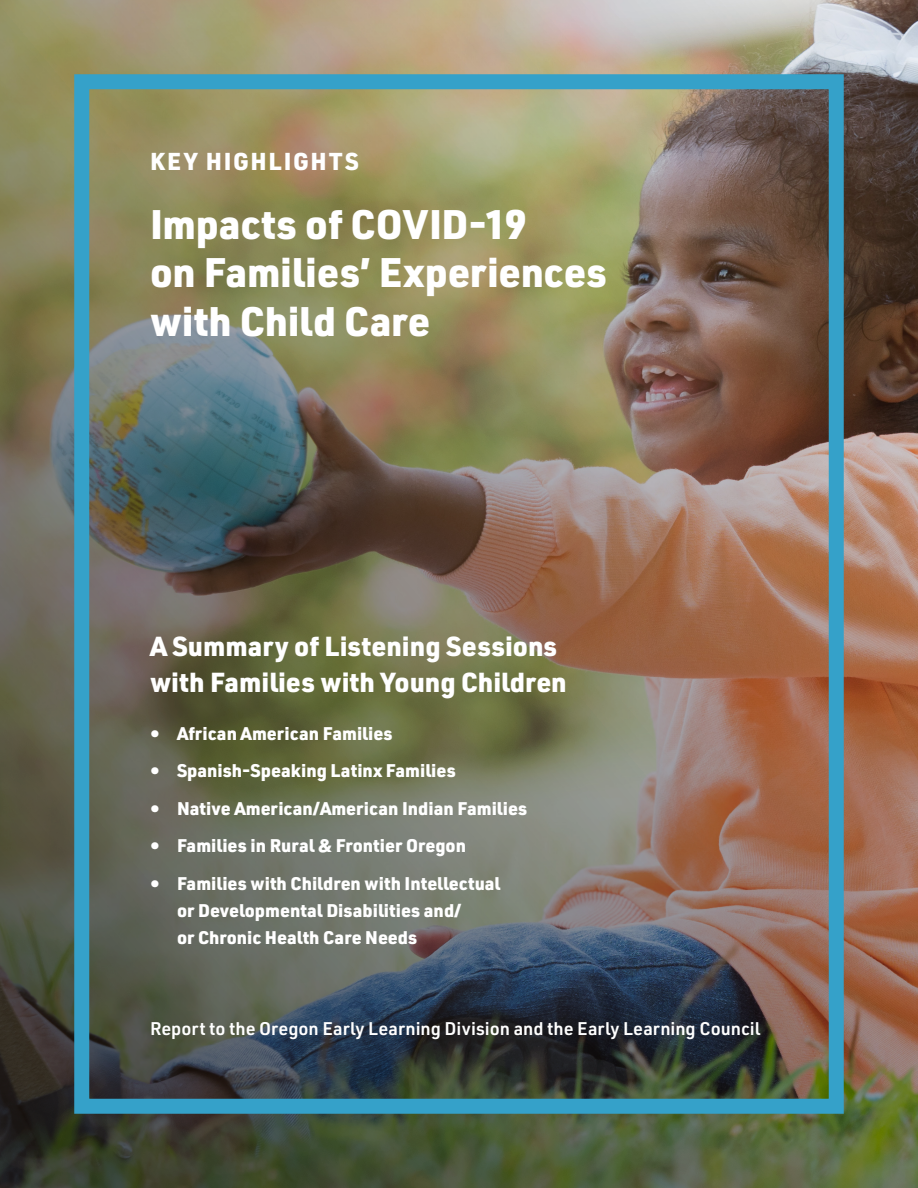
<style>
.page{position:relative;width:918px;height:1188px;background:#fff}
.page>*{position:absolute;margin:0;border:0;box-sizing:border-box;transform-origin:0 0}
.t1{font:900 40.5px/48.6px "URWDIN";color:#fff}
.t2{font:900 27px/36px "URWDIN";color:#fff}
.t3{font:900 24px "URWDIN";letter-spacing:.07em;color:#fff}
.t4{font:900 18px/27px "URWDIN";color:#fff}
.t5{font:600 18px "URWDIN";color:#fff}
</style>
<div class="page">
<img style="left:0;top:0;width:918px;height:1188px">
<div style="left:74px;top:74px;width:770px;height:1040px;border:15px solid #35a1c9"></div>
<p class="t3" style="left:150px;top:145px;width:210px">KEY HIGHLIGHTS</p>
<p class="t1" style="left:150px;top:198px;width:459px">Impacts of COVID-19<br>on Families’ Experiences with Child Care</p>
<p class="t2" style="left:150px;top:627px;width:418px">A Summary of Listening Sessions with Families with Young Children</p>
<p class="t4" style="left:150px;top:719px;width:244px">• African American Families</p>
<p class="t4" style="left:150px;top:756px;width:307px">• Spanish-Speaking Latinx Families</p>
<p class="t4" style="left:150px;top:794px;width:379px">• Native American/American Indian Families</p>
<p class="t4" style="left:150px;top:831px;width:318px">• Families in Rural &amp; Frontier Oregon</p>
<p class="t4" style="left:177px;top:869px;width:325px;text-indent:-27px">• Families with Children with Intellectual or Developmental Disabilities and/<br>or Chronic Health Care Needs</p>
<p class="t5" style="left:150px;top:1016px;width:612px">Report to the Oregon Early Learning Division and the Early Learning Council</p>
</div>
